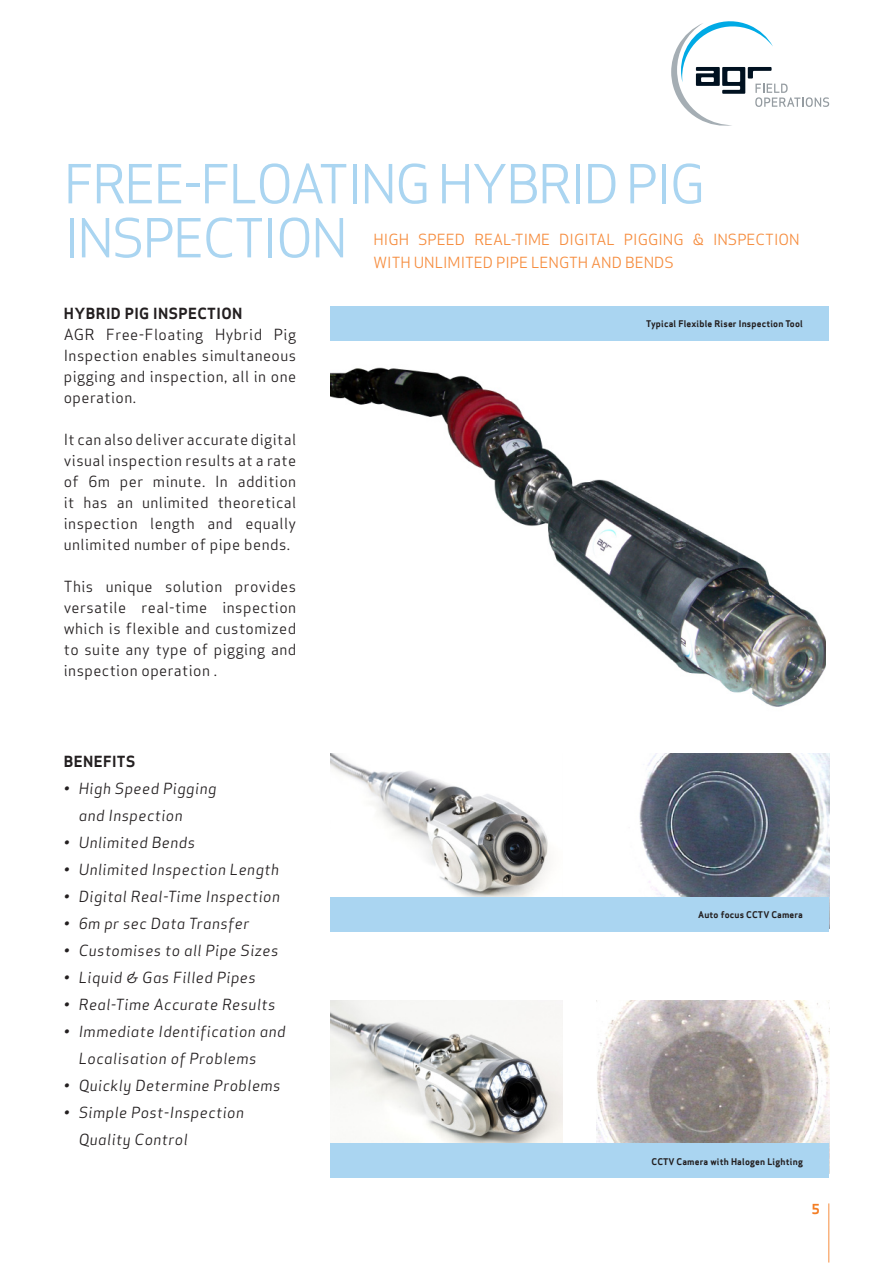
<style>
.page{position:relative;width:893px;height:1263px;background:#fff}
.page>*{position:absolute;margin:0;border:0;box-sizing:border-box;transform-origin:0 0}
.t1{font:52.5px/54px "Apex Sans Book T";letter-spacing:-.04em;color:#aad5f1}
.t2{font:15px/21px "Apex Sans Book T";letter-spacing:.03em;color:#231f20;text-align:justify}
.t3{font:15px/27px "Apex Sans Book Italic T";letter-spacing:.03em;color:#231f20}
.t4{font:15px/22.5px "Apex Sans Book T";color:#f68d3f}
.t5{font:15px "Apex Sans Bold T";letter-spacing:.03em;color:#231f20}
.t6{font:13.5px "Apex Sans Bold T";color:#f47d23}
.t7{font:9px "Apex Sans Bold T";letter-spacing:.02em;color:#231f20}
</style>
<div class="page">
<hr style="left:828px;top:1203px;width:1px;height:59px;background:#f68d3f">
<img style="left:330px;top:1000px;width:233px;height:144px">
<img style="left:330px;top:754px;width:233px;height:144px">
<img style="left:597px;top:754px;width:232px;height:144px">
<div style="left:330px;top:307px;width:499px;height:34px;background:#aad5f1"></div>
<img style="left:330px;top:367px;width:495px;height:340px">
<img style="left:597px;top:1000px;width:232px;height:144px">
<div style="left:330px;top:898px;width:499px;height:34px;background:#aad5f1"></div>
<div style="left:330px;top:1144px;width:499px;height:34px;background:#aad5f1"></div>
<svg style="left:671px;top:21px;width:158px;height:105px"></svg>
<h1 class="t1" style="left:64px;top:157px;width:643px">FREE-FLOATING HYBRID PIG<br>INSPECTION</h1>
<p class="t4" style="left:374px;top:228px;width:427px">HIGH SPEED REAL-TIME DIGITAL PIGGING &amp; INSPECTION<br>WITH UNLIMITED PIPE LENGTH AND BENDS</p>
<p class="t5" style="left:64px;top:303px;width:180px">HYBRID PIG INSPECTION</p>
<p class="t2" style="left:64px;top:324px;width:234px">AGR Free-Floating Hybrid Pig Inspection enables simultaneous pigging and inspection, all in one operation.</p>
<p class="t2" style="left:64px;top:429px;width:234px">It can also deliver accurate digital visual inspection results at a rate of 6m per minute. In addition it has an unlimited theoretical inspection length and equally unlimited number of pipe bends.</p>
<p class="t2" style="left:64px;top:576px;width:234px">This unique solution provides versatile real-time inspection which is flexible and customized to suite any type of pigging and inspection operation .</p>
<p class="t7" style="left:646px;top:318px;width:158px">Typical Flexible Riser Inspection Tool</p>
<p class="t5" style="left:64px;top:751px;width:73px">BENEFITS</p>
<p class="t3" style="left:79px;top:774px;width:139px;text-indent:-15px">• High Speed Pigging and Inspection</p>
<p class="t3" style="left:64px;top:828px;width:133px">• Unlimited Bends</p>
<p class="t3" style="left:64px;top:855px;width:217px">• Unlimited Inspection Length</p>
<p class="t3" style="left:64px;top:882px;width:218px">• Digital Real-Time Inspection</p>
<p class="t3" style="left:64px;top:909px;width:187px">• 6m pr sec Data Transfer</p>
<p class="t3" style="left:64px;top:936px;width:216px">• Customises to all Pipe Sizes</p>
<p class="t3" style="left:64px;top:963px;width:194px">• Liquid &amp; Gas Filled Pipes</p>
<p class="t3" style="left:64px;top:990px;width:213px">• Real-Time Accurate Results</p>
<p class="t3" style="left:79px;top:1017px;width:208px;text-indent:-15px">• Immediate Identification and<br>Localisation of Problems</p>
<p class="t3" style="left:64px;top:1071px;width:218px">• Quickly Determine Problems</p>
<p class="t3" style="left:79px;top:1098px;width:167px;text-indent:-15px">• Simple Post-Inspection<br>Quality Control</p>
<p class="t7" style="left:698px;top:909px;width:106px">Auto focus CCTV Camera</p>
<p class="t7" style="left:651px;top:1155px;width:153px">CCTV Camera with Halogen Lighting</p>
<p class="t6" style="left:812px;top:1200px;width:10px">5</p>
</div>
